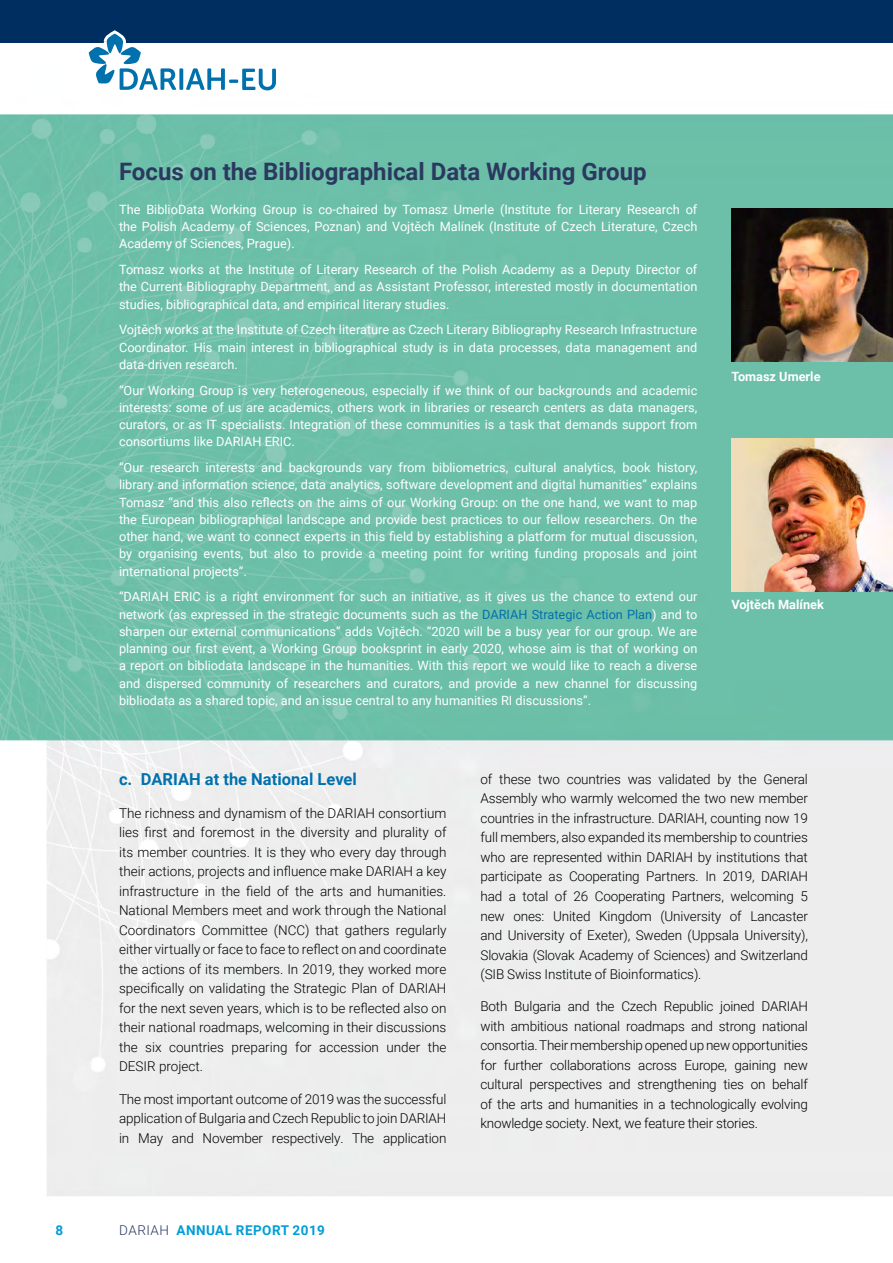
<style>
.page{position:relative;width:893px;height:1263px;background:#fff}
.page>*{position:absolute;margin:0;border:0;box-sizing:border-box;transform-origin:0 0}
._19-H-Focus{font:700 24px "Roboto";color:#2b3960}
._19-H2{font:700 16.5px "Roboto";color:#0171ad}
._19-Body_3{font:300 13.5px/19.5px "Roboto";letter-spacing:-.01em;color:#000;text-align:justify}
.t1{font:700 13.5px "Roboto";letter-spacing:.035em;color:#009dd7}
._19-Diagram-Body{font:12.75px/17.2px "Roboto";color:#fff;text-align:justify}
._19-Diagram-Body-2{font:700 12.75px "Roboto";color:#fff}
.s1{color:#0171ad}
.s2{font-weight:300;color:#2b3960}
</style>
<div class="page">
<img style="left:0;top:69px;width:893px;height:1127px">
<div style="left:0;top:0;width:893px;height:43px;background:#002e60"></div>
<img style="left:774px;top:208px;width:86px;height:9px">
<img style="left:731px;top:208px;width:43px;height:9px">
<img style="left:860px;top:208px;width:33px;height:9px">
<img style="left:731px;top:217px;width:162px;height:144px">
<img style="left:732px;top:438px;width:161px;height:153px">
<svg style="left:179px;top:68px;width:4px;height:22px"></svg>
<svg style="left:82px;top:30px;width:94px;height:60px"></svg>
<svg style="left:186px;top:68px;width:90px;height:22px"></svg>
<p class="_19-H-Focus" style="left:119px;top:154px;width:529px">Focus on the Bibliographical Data Working Group</p>
<p class="_19-Diagram-Body" style="left:119px;top:200px;width:580px">The BiblioData Working Group is co-chaired by Tomasz Umerle (Institute for Literary Research of the Polish Academy of Sciences, Poznan) and Vojtěch Malínek (Institute of Czech Literature, Czech Academy of Sciences, Prague).</p>
<p class="_19-Diagram-Body" style="left:119px;top:260px;width:580px">Tomasz works at the Institute of Literary Research of the Polish Academy as a Deputy Director of the Current Bibliography Department, and as Assistant Professor, interested mostly in documentation studies, bibliographical data, and empirical literary studies.</p>
<p class="_19-Diagram-Body" style="left:119px;top:321px;width:580px">Vojtěch works at the Institute of Czech literature as Czech Literary Bibliography Research Infrastructure Coordinator. His main interest in bibliographical study is in data processes, data management and data-driven research.</p>
<p class="_19-Diagram-Body" style="left:119px;top:381px;width:580px">“Our Working Group is very heterogeneous, especially if we think of our backgrounds and academic interests: some of us are academics, others work in libraries or research centers as data managers, curators, or as IT specialists. Integration of these communities is a task that demands support from consortiums like DARIAH ERIC.</p>
<p class="_19-Diagram-Body" style="left:119px;top:458px;width:580px">“Our research interests and backgrounds vary from bibliometrics, cultural analytics, book history, library and information science, data analytics, software development and digital humanities” explains Tomasz “and this also reflects on the aims of our Working Group: on the one hand, we want to map the European bibliographical landscape and provide best practices to our fellow researchers. On the other hand, we want to connect experts in this field by establishing a platform for mutual discussion, by organising events, but also to provide a meeting point for writing funding proposals and joint international projects”.</p>
<p class="_19-Diagram-Body" style="left:119px;top:588px;width:580px">“DARIAH ERIC is a right environment for such an initiative, as it gives us the chance to extend our network (as expressed in the strategic documents such as the <span class="s1">DARIAH Strategic Action Plan</span>) and to sharpen our external communications” adds Vojtěch. “2020 will be a busy year for our group. We are planning our first event, a Working Group booksprint in early 2020, whose aim is that of working on a report on bibliodata landscape in the humanities. With this report we would like to reach a diverse and dispersed community of researchers and curators, and provide a new channel for discussing bibliodata as a shared topic, and an issue central to any humanities RI discussions”.</p>
<p class="_19-Diagram-Body-2" style="left:731px;top:367px;width:91px">Tomasz Umerle</p>
<p class="_19-Diagram-Body-2" style="left:731px;top:596px;width:94px">Vojtěch Malínek</p>
<p class="_19-H2" style="left:119px;top:768px;width:239px">c. DARIAH at the National Level</p>
<p class="_19-Body_3" style="left:119px;top:803px;width:329px">The richness and dynamism of the DARIAH consortium lies first and foremost in the diversity and plurality of its member countries. It is they who every day through their actions, projects and influence make DARIAH a key infrastructure in the field of the arts and humanities.<br>National Members meet and work through the National Coordinators Committee (NCC) that gathers regularly either virtually or face to face to reflect on and coordinate the actions of its members. In 2019, they worked more specifically on validating the Strategic Plan of DARIAH for the next seven years, which is to be reflected also on their national roadmaps, welcoming in their discussions the six countries preparing for accession under the DESIR project.</p>
<p class="_19-Body_3" style="left:119px;top:1088px;width:329px">The most important outcome of 2019 was the successful application of Bulgaria and Czech Republic to join DARIAH in May and November respectively. The application</p>
<p class="t1" style="left:56px;top:1220px;width:9px">8</p>
<p class="t1" style="left:119px;top:1220px;width:207px"><span class="s2">DARIAH</span> ANNUAL REPORT 2019</p>
<p class="_19-Body_3" style="left:480px;top:769px;width:329px">of these two countries was validated by the General Assembly who warmly welcomed the two new member countries in the infrastructure. DARIAH, counting now 19 full members, also expanded its membership to countries who are represented within DARIAH by institutions that participate as Cooperating Partners. In 2019, DARIAH had a total of 26 Cooperating Partners, welcoming 5 new ones: United Kingdom (University of Lancaster and University of Exeter), Sweden (Uppsala University), Slovakia (Slovak Academy of Sciences) and Switzerland (SIB Swiss Institute of Bioinformatics).</p>
<p class="_19-Body_3" style="left:480px;top:996px;width:329px">Both Bulgaria and the Czech Republic joined DARIAH with ambitious national roadmaps and strong national consortia. Their membership opened up new opportunities for further collaborations across Europe, gaining new cultural perspectives and strengthening ties on behalf of the arts and humanities in a technologically evolving knowledge society. Next, we feature their stories.</p>
</div>
